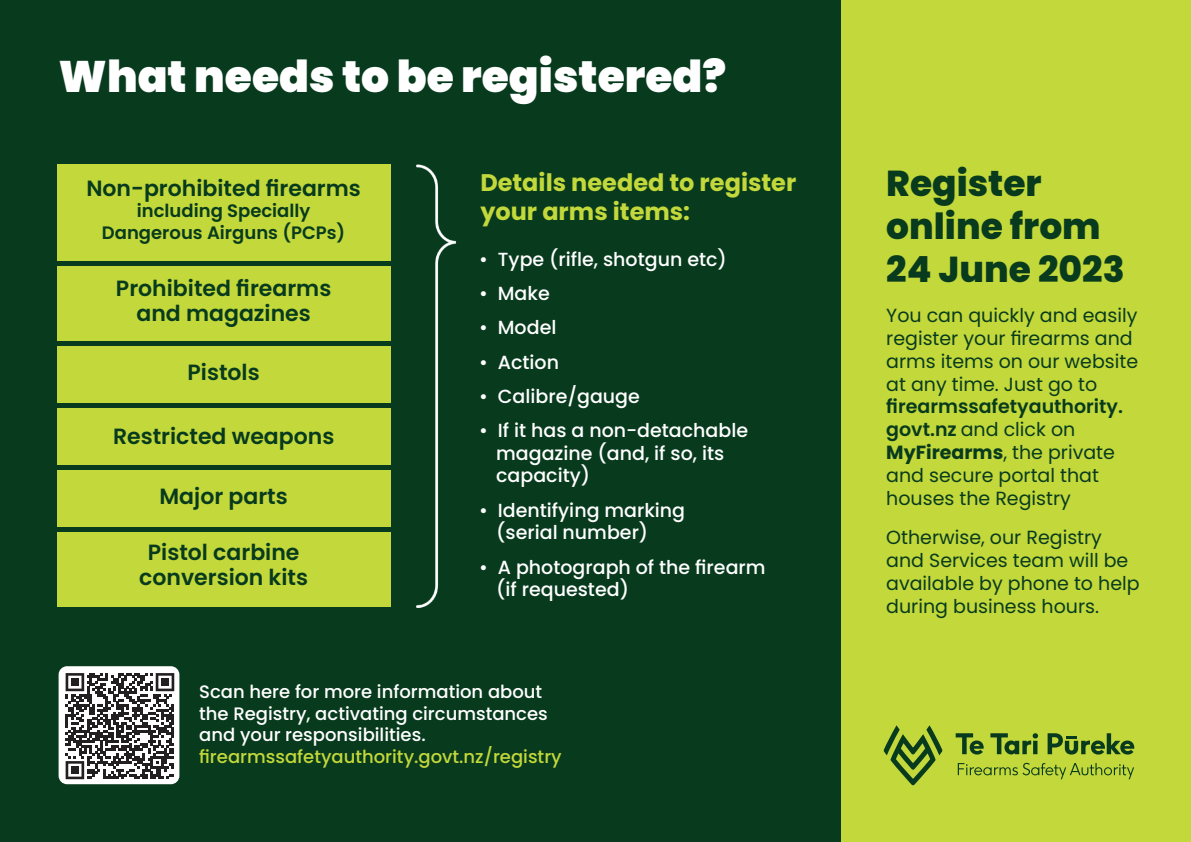
<style>
.page{position:relative;width:1191px;height:842px;background:#083b1e}
.page>*{position:absolute;margin:0;border:0;box-sizing:border-box;transform-origin:0 0}
.t1{font:900 44px "Poppins";color:#fff}
.t2{font:800 36px/43.2px "Poppins";color:#083b1e}
.t3{font:700 24px/28.8px "Poppins";color:#c3d83a}
.t4{font:600 22px/25px "Poppins";color:#083b1e;text-align:center}
.t5{font:19px/22.8px "Poppins";color:#083b1e}
.t6{font:500 19px/22.8px "Poppins";color:#fff}
.t7{font:500 18px/21.6px "Poppins";color:#fff}
.t8{font:500 18px "Poppins";color:#c3d83a}
.t9{font:600 18px/21.6px "Poppins";color:#083b1e;text-align:center}
.s1{font-weight:600}
.s2{font-weight:700}
</style>
<div class="page">
<div style="left:841px;top:0;width:350px;height:842px;background:#c3d83a"></div>
<svg style="left:883px;top:725px;width:59px;height:60px"></svg>
<svg style="left:957px;top:763px;width:177px;height:16px"></svg>
<svg style="left:955px;top:733px;width:28px;height:21px"></svg>
<svg style="left:990px;top:733px;width:48px;height:21px"></svg>
<svg style="left:1033px;top:741px;width:4px;height:13px"></svg>
<svg style="left:1047px;top:733px;width:87px;height:21px"></svg>
<div style="left:59px;top:666px;width:120px;height:118px;background:#fff;border-radius:8px"></div>
<svg style="left:65px;top:673px;width:109px;height:106px"></svg>
<div style="left:57px;top:164px;width:333px;height:97px;background:#c3d83a"></div>
<div style="left:57px;top:266px;width:333px;height:75px;background:#c3d83a"></div>
<div style="left:57px;top:346px;width:333px;height:57px;background:#c3d83a"></div>
<div style="left:57px;top:470px;width:333px;height:57px;background:#c3d83a"></div>
<div style="left:57px;top:532px;width:333px;height:75px;background:#c3d83a"></div>
<div style="left:57px;top:408px;width:333px;height:57px;background:#c3d83a"></div>
<img style="left:416px;top:164px;width:40px;height:444px">
<h1 class="t1" style="left:59px;top:51px;width:669px">What needs to be registered?</h1>
<p class="t4" style="left:86px;top:176px;width:276px">Non-prohibited firearms</p>
<p class="t9" style="left:102px;top:200px;width:245px">including Specially<br>Dangerous Airguns (PCPs)</p>
<p class="t4" style="left:116px;top:276px;width:217px">Prohibited firearms and magazines</p>
<p class="t4" style="left:187px;top:360px;width:74px">Pistols</p>
<p class="t4" style="left:113px;top:424px;width:223px">Restricted weapons</p>
<p class="t4" style="left:159px;top:484px;width:130px">Major parts</p>
<p class="t4" style="left:139px;top:540px;width:170px">Pistol carbine conversion kits</p>
<p class="t3" style="left:480px;top:169px;width:317px">Details needed to register your arms items:</p>
<p class="t6" style="left:479px;top:248px;width:249px">• Type (rifle, shotgun etc)</p>
<p class="t6" style="left:479px;top:282px;width:72px">• Make</p>
<p class="t6" style="left:479px;top:316px;width:79px">• Model</p>
<p class="t6" style="left:479px;top:351px;width:81px">• Action</p>
<p class="t6" style="left:479px;top:385px;width:162px">• Calibre/gauge</p>
<p class="t6" style="left:496px;top:419px;width:253px;text-indent:-17px">• If it has a non-detachable magazine (and, if so, its capacity)</p>
<p class="t6" style="left:496px;top:499px;width:190px;text-indent:-17px">• Identifying marking (serial number)</p>
<p class="t6" style="left:496px;top:556px;width:271px;text-indent:-17px">• A photograph of the firearm (if requested)</p>
<p class="t7" style="left:199px;top:681px;width:350px">Scan here for more information about the Registry, activating circumstances and your responsibilities.</p>
<p class="t8" style="left:199px;top:746px;width:364px">firearmssafetyauthority.govt.nz/registry</p>
<h2 class="t2" style="left:886px;top:162px;width:240px">Register online from<br>24 June 2023</h2>
<p class="t5" style="left:886px;top:304px;width:253px">You can quickly and easily register your firearms and arms items on our website at any time. Just go to</p>
<p class="t5" style="left:886px;top:395px;width:238px"><span class="s1">firearmssafetyauthority. govt.nz</span> and click on<br><span class="s2">MyFirearms</span>, the private and secure portal that houses the Registry</p>
<p class="t5" style="left:886px;top:526px;width:255px">Otherwise, our Registry and Services team will be available by phone to help during business hours.</p>
</div>
